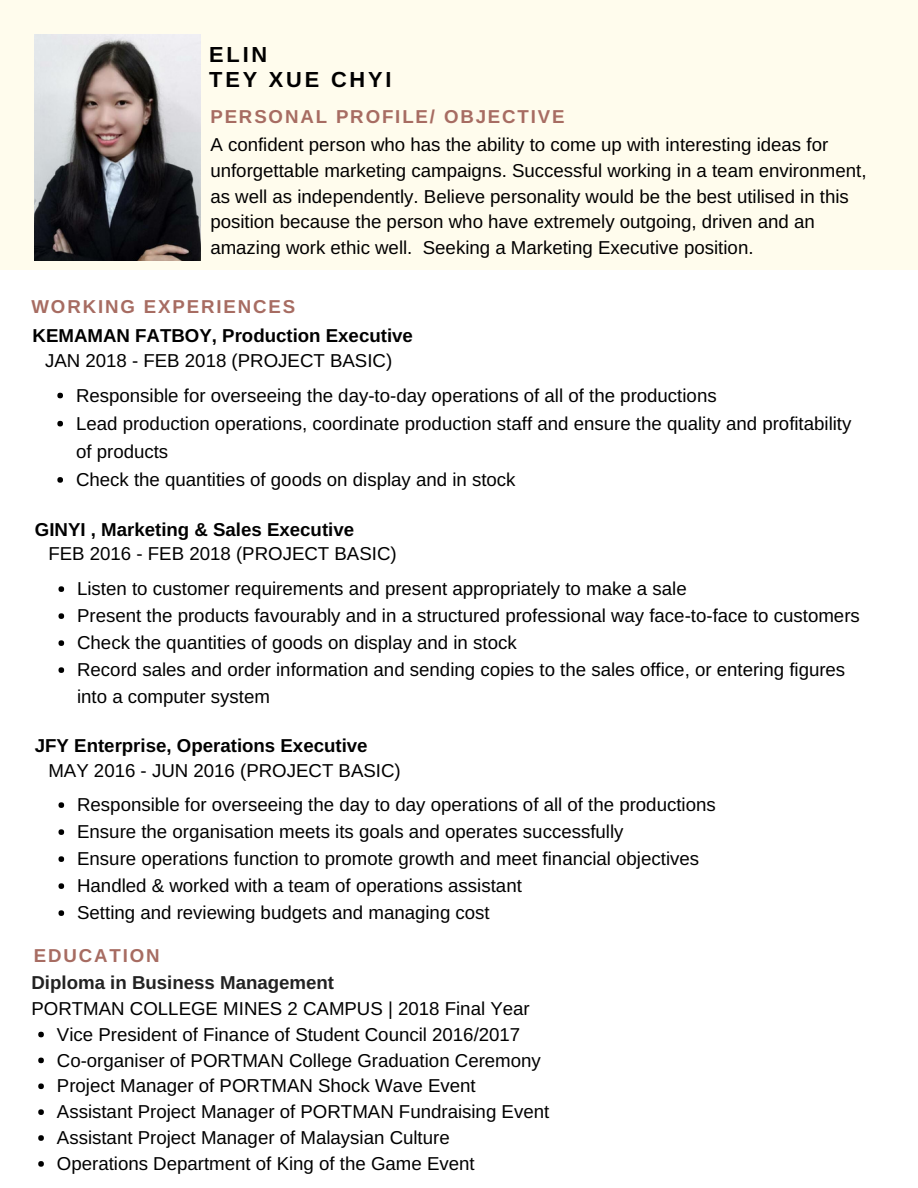
<style>
.page{position:relative;width:918px;height:1188px;background:#fff}
.page>*{position:absolute;margin:0;border:0;box-sizing:border-box;transform-origin:0 0}
.t1{font:700 21.75px/24.8px "Arimo";letter-spacing:.13em;color:#000}
.t2{font:18.75px/27px "Arimo";color:#000}
.t3{font:700 18.75px "Arimo";color:#000}
.t4{font:700 18.75px "Arimo";letter-spacing:.1em;color:#a76c62}
.t5{font:700 18.75px "Arimo";color:#222}
</style>
<div class="page">
<div style="left:0;top:0;width:918px;height:270px;background:#fffced"></div>
<img style="left:35px;top:35px;width:165px;height:226px">
<svg style="left:57px;top:393px;width:6px;height:5px"></svg>
<svg style="left:57px;top:421px;width:6px;height:5px"></svg>
<svg style="left:57px;top:477px;width:6px;height:6px"></svg>
<svg style="left:58px;top:586px;width:6px;height:6px"></svg>
<svg style="left:58px;top:613px;width:6px;height:6px"></svg>
<svg style="left:58px;top:640px;width:6px;height:6px"></svg>
<svg style="left:58px;top:667px;width:6px;height:6px"></svg>
<svg style="left:58px;top:802px;width:6px;height:6px"></svg>
<svg style="left:58px;top:829px;width:6px;height:6px"></svg>
<svg style="left:58px;top:856px;width:6px;height:6px"></svg>
<svg style="left:58px;top:883px;width:6px;height:6px"></svg>
<svg style="left:58px;top:910px;width:6px;height:6px"></svg>
<svg style="left:38px;top:1032px;width:6px;height:5px"></svg>
<svg style="left:38px;top:1058px;width:6px;height:5px"></svg>
<svg style="left:38px;top:1083px;width:6px;height:6px"></svg>
<svg style="left:38px;top:1109px;width:6px;height:6px"></svg>
<svg style="left:38px;top:1135px;width:6px;height:6px"></svg>
<svg style="left:38px;top:1161px;width:6px;height:6px"></svg>
<p class="t1" style="left:209px;top:42px;width:184px">ELIN<br>TEY XUE CHYI</p>
<p class="t4" style="left:210px;top:106px;width:356px">PERSONAL PROFILE/ OBJECTIVE</p>
<p class="t2" style="left:210px;top:131px;width:658px;line-height:25.8px">A confident person who has the ability to come up with interesting ideas for unforgettable marketing campaigns. Successful working in a team environment, as well as independently. Believe personality would be the best utilised in this position because the person who have extremely outgoing, driven and an amazing work ethic well. Seeking a Marketing Executive position.</p>
<p class="t4" style="left:32px;top:296px;width:265px">WORKING EXPERIENCES</p>
<p class="t3" style="left:33px;top:325px;width:382px">KEMAMAN FATBOY, Production Executive</p>
<p class="t2" style="left:76px;top:343px;width:642px;line-height:35px;text-indent:-31px">JAN 2018 - FEB 2018 (PROJECT BASIC)<br>Responsible for overseeing the day-to-day operations of all of the productions</p>
<p class="t2" style="left:76px;top:409px;width:777px;line-height:28.2px">Lead production operations, coordinate production staff and ensure the quality and profitability of products<br>Check the quantities of goods on display and in stock</p>
<p class="t3" style="left:35px;top:519px;width:321px">GINYI , Marketing &amp; Sales Executive</p>
<p class="t2" style="left:77px;top:536px;width:611px;line-height:35.1px;text-indent:-29px">FEB 2016 - FEB 2018 (PROJECT BASIC)<br>Listen to customer requirements and present appropriately to make a sale</p>
<p class="t2" style="left:77px;top:602px;width:784px">Present the products favourably and in a structured professional way face-to-face to customers Check the quantities of goods on display and in stock<br>Record sales and order information and sending copies to the sales office, or entering figures into a computer system</p>
<p class="t3" style="left:35px;top:735px;width:334px">JFY Enterprise, Operations Executive</p>
<p class="t2" style="left:48px;top:757px;width:354px">MAY 2016 - JUN 2016 (PROJECT BASIC)</p>
<p class="t2" style="left:77px;top:791px;width:640px">Responsible for overseeing the day to day operations of all of the productions Ensure the organisation meets its goals and operates successfully<br>Ensure operations function to promote growth and meet financial objectives Handled &amp; worked with a team of operations assistant<br>Setting and reviewing budgets and managing cost</p>
<p class="t4" style="left:34px;top:945px;width:127px">EDUCATION</p>
<p class="t5" style="left:32px;top:972px;width:304px">Diploma in Business Management</p>
<p class="t2" style="left:57px;top:995px;width:494px;line-height:26px;text-indent:-25px">PORTMAN COLLEGE MINES 2 CAMPUS | 2018 Final Year Vice President of Finance of Student Council 2016/2017<br>Co-organiser of PORTMAN College Graduation Ceremony Project Manager of PORTMAN Shock Wave Event Assistant Project Manager of PORTMAN Fundraising Event Assistant Project Manager of Malaysian Culture<br>Operations Department of King of the Game Event</p>
</div>
